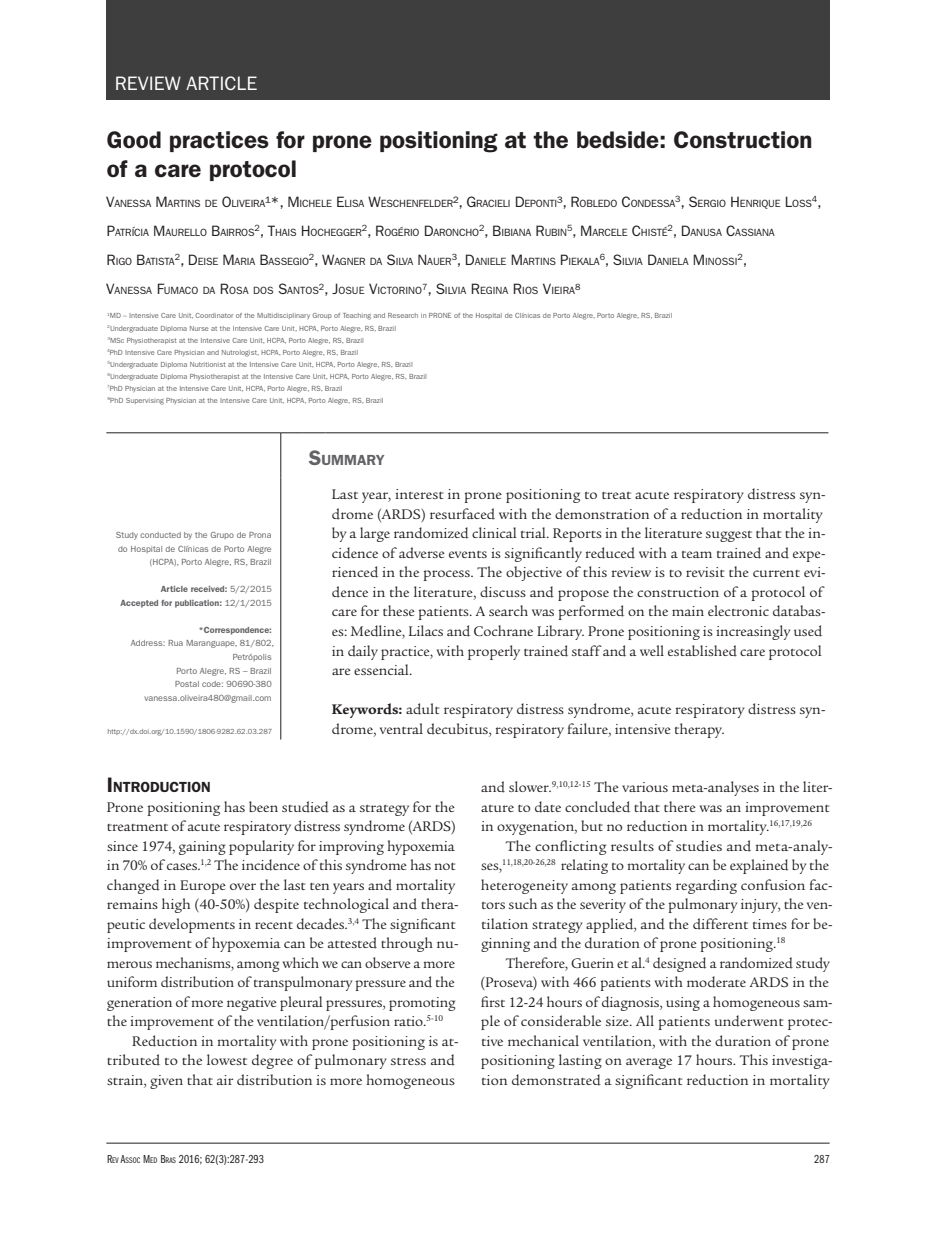
<style>
.page{position:relative;width:936px;height:1234px;background:#fff}
.page>*{position:absolute;margin:0;border:0;box-sizing:border-box;transform-origin:0 0}
.Seção_tit{font:600 24px/29.2px "ITC Franklin Gothic Std";color:#231f20}
.Seção{font:19.5px "ITC Franklin Gothic Std";color:#fff}
.Texto_s_recuo{font:15px/19.5px "Legacy Serif Std";color:#231f20}
.Texto_c__recuo{font:15px/19.5px "Legacy Serif Std";color:#231f20}
.Tit1{font:600 14.7px "ITC Franklin Gothic Std";color:#231f20}
.t1{font:600 14.7px "ITC Franklin Gothic Std";color:#636366}
.Cabeço_rodapé{font:12px "ITC Franklin Gothic Std Bk Cp";letter-spacing:.01em;color:#231f20}
.Seção_créditos{font:10.5px "ITC Franklin Gothic Std";letter-spacing:-.015em;color:#231f20}
.t2{font:9px/13.5px "ITC Franklin Gothic Std";color:#636366;text-align:right}
.t3{font:600 9px "ITC Franklin Gothic Std";color:#636366}
.Seção_créditos-2{font:9px "ITC Franklin Gothic Std";color:#231f20}
.Seção_titulação{font:7.5px "ITC Franklin Gothic Std";color:#636366}
.DOI{font:7.5px "ITC Franklin Gothic Std";letter-spacing:-.01em;color:#636366}
.s1{font-size:15px}
.s2{font-weight:400}
.s3{font-size:21px}
.s4{font-weight:700}
.s5{font-size:8.4px}
</style>
<div class="page">
<hr style="left:106px;top:99px;width:723px;height:1px;background:#231f20">
<hr style="left:106px;top:1142px;width:723px;height:1px;background:#231f20">
<div style="left:106px;top:0;width:723px;height:99px;background:#3e3e3f"></div>
<hr style="left:280px;top:433px;width:1px;height:40px;background:#231f20">
<hr style="left:280px;top:477px;width:1px;height:262px;background:#231f20">
<hr style="left:106px;top:432px;width:175px;height:1px;background:#231f20">
<svg style="left:281px;top:432px;width:44px;height:1px"></svg>
<hr style="left:325px;top:432px;width:503px;height:1px;background:#231f20">
<p class="Seção" style="left:115px;top:72px;width:144px">REVIEW ARTICLE</p>
<p class="Seção_tit" style="left:107px;top:125px;width:707px">Good practices for prone positioning at the bedside: Construction of a care protocol</p>
<p class="Seção_créditos" style="left:106px;top:197px;width:707px"><span class="s1">V</span>ANESSA <span class="s1">M</span>ARTINS DE <span class="s1">O</span>LIVEIRA<span class="s1">¹</span><span class="s1">*, M</span> ICHELE <span class="s1">E</span>LISA <span class="s1">W</span>ESCHENFELDER<span class="s1">²</span><span class="s1">, G</span>RACIELI <span class="s1">D</span>EPONTI<span class="s1">³</span><span class="s1">, R</span>OBLEDO <span class="s1">C</span>ONDESSA<sup>3</sup><span class="s1">, S</span>ERG IO <span class="s1">H</span> ENRIQUE <span class="s1">L</span>OSS</p>
<p class="Seção_créditos-2" style="left:811px;top:193px;width:11px">4<span class="s1">,</span></p>
<p class="Seção_créditos" style="left:107px;top:226px;width:669px"><span class="s1">P</span>ATRÍCIA <span class="s1">M</span>AURELLO <span class="s1">B</span>AIRROS<sup>2</sup><span class="s1">, T</span>HAIS <span class="s1">H</span> OCHEGG ER<sup>2</sup><span class="s1">, R</span>OGÉRIO <span class="s1">D</span>ARONCHO<sup>2</sup><span class="s1">, B</span>IBIANA <span class="s1">R</span>UBIN<sup>5</sup><span class="s1">, M</span>ARCELE <span class="s1">C</span>HISTÉ<sup>2</sup><span class="s1">, D</span>ANUSA <span class="s1">C</span>ASSIANA</p>
<p class="Seção_créditos" style="left:107px;top:255px;width:632px"><span class="s1">R</span>IGO <span class="s1">B</span>ATISTA<sup>2</sup><span class="s1">, D</span>EISE <span class="s1">M</span>ARIA <span class="s1">B</span>ASSEGIO<sup>2</sup><span class="s1">, W</span>AGNER DA <span class="s1">S</span>ILVA <span class="s1">N</span>AUER<sup>3</sup><span class="s1">, D</span>ANIELE <span class="s1">M</span>ARTINS <span class="s1">P</span>IEKALA<sup>6</sup><span class="s1">, S</span>ILVIA <span class="s1">D</span>ANIELA <span class="s1">M</span> INOSSI</p>
<p class="Seção_créditos-2" style="left:737px;top:252px;width:11px">2<span class="s1">,</span></p>
<p class="Seção_créditos" style="left:106px;top:285px;width:470px"><span class="s1">V</span>ANESSA <span class="s1">F</span>UMACO DA <span class="s1">R</span>OSA DOS <span class="s1">S</span>ANTOS<sup>2</sup><span class="s1">, J</span>OSUE <span class="s1">V</span>ICTORINO<sup>7</sup><span class="s1">, S</span>ILVIA <span class="s1">R</span>EGINA <span class="s1">R</span>IOS <span class="s1">V</span>IEIRA</p>
<p class="Seção_créditos-2" style="left:575px;top:281px;width:7px">8</p>
<p class="Seção_titulação" style="left:107px;top:311px;width:566px"><sup>1</sup>MD – Intensive Care Unit, Coordinator of the Multidisciplinary Group of Teaching and Research in PRONE of the Hospital de Clínicas de Porto Alegre, Porto Alegre, RS, Brazil</p>
<p class="Seção_titulação" style="left:107px;top:323px;width:290px"><sup>2</sup>Undergraduate Diploma Nurse at the Intensive Care Unit, HCPA, Porto Alegre, RS, Brazil</p>
<p class="Seção_titulação" style="left:107px;top:335px;width:258px"><sup>3</sup>MSc Physiotherapist at the Intensive Care Unit, HCPA, Porto Alegre, RS, Brazil</p>
<p class="Seção_titulação" style="left:107px;top:347px;width:253px"><sup>4</sup>PhD Intensive Care Physician and Nutrologist, HCPA, Porto Alegre, RS, Brazil</p>
<p class="Seção_titulação" style="left:107px;top:359px;width:307px"><sup>5</sup>Undergraduate Diploma Nutritionist at the Intensive Care Unit, HCPA, Porto Alegre, RS, Brazil</p>
<p class="Seção_titulação" style="left:107px;top:371px;width:321px"><sup>6</sup>Undergraduate Diploma Physiotherapist at the Intensive Care Unit, HCPA, Porto Alegre, RS, Brazil</p>
<p class="Seção_titulação" style="left:107px;top:383px;width:237px"><sup>7</sup>PhD Physician at the Intensive Care Unit, HCPA, Porto Alegre, RS, Brazil</p>
<p class="Seção_titulação" style="left:107px;top:395px;width:277px"><sup>8</sup>PhD Supervising Physician at the Intensive Care Unit, HCPA, Porto Alegre, RS, Brazil</p>
<p class="t2" style="left:116px;top:528px;width:157px">Study conducted by the Grupo de Prona do Hospital de Clínicas de Porto Alegre (HCPA), Porto Alegre, RS, Brazil</p>
<p class="t3" style="left:161px;top:584px;width:112px">Article received: <span class="s2">5/2/2015</span></p>
<p class="t3" style="left:120px;top:597px;width:153px">Accepted for publication: <span class="s2">12/1/2015</span></p>
<p class="t3" style="left:198px;top:624px;width:75px">*Correspondence:</p>
<p class="t2" style="left:131px;top:636px;width:145px">Address: Rua Maranguape, 81/802,</p>
<p class="t2" style="left:233px;top:650px;width:41px">Petrópolis</p>
<p class="t2" style="left:176px;top:663px;width:97px">Porto Alegre, RS – Brazil</p>
<p class="t2" style="left:175px;top:677px;width:98px">Postal code: 90690-380</p>
<p class="t2" style="left:144px;top:690px;width:129px">vanessa.oliveira480@gmail.com</p>
<p class="DOI" style="left:108px;top:726px;width:166px">http://dx.doi.org/10.1590/1806-9282.62.03.287</p>
<p class="t1" style="left:309px;top:451px;width:77px"><span class="s3">S</span>UMMARY</p>
<p class="Texto_s_recuo" style="left:331px;top:485px;width:495px">Last year, interest in prone positioning to treat acute respiratory distress syn&shy;drome (ARDS) resurfaced with the demonstration of a reduction in mortality by a large randomized clinical trial. Reports in the literature suggest that the in&shy;cidence of adverse events is significantly reduced with a team trained and expe&shy;rienced in the process. The objective of this review is to revisit the current evi&shy;dence in the literature, discuss and propose the construction of a protocol of care for these patients. A search was performed on the main electronic databas&shy;es: Medline, Lilacs and Cochrane Library. Prone positioning is increasingly used in daily practice, with properly trained staff and a well established care protocol are essencial.</p>
<p class="Texto_s_recuo" style="left:331px;top:699px;width:495px"><span class="s4">Keywords:</span> adult respiratory distress syndrome, acute respiratory distress syn&shy;drome, ventral decubitus, respiratory failure, intensive therapy.</p>
<p class="Tit1" style="left:107px;top:778px;width:106px"><span class="s3">I</span> NTRODUCTION</p>
<p class="Texto_s_recuo" style="left:106px;top:797px;width:353px">Prone positioning has been studied as a strategy for the treatment of acute respiratory distress syndrome (ARDS) since 1974, gaining popularity for improving hypoxemia in 70% of cases.<sup>1,2</sup> The incidence of this syndrome has not changed in Europe over the last ten years and mortality remains high (40-50%) despite technological and thera&shy;peutic developments in recent decades.<sup>3,4</sup> The significant improvement of hypoxemia can be attested through nu&shy;merous mechanisms, among which we can observe a more uniform distribution of transpulmonary pressure and the generation of more negative pleural pressures, promoting the improvement of the ventilation/perfusion ratio.<sup>5-10</sup></p>
<p class="Texto_c__recuo" style="left:107px;top:1031px;width:353px;text-indent:25px">Reduction in mortality with prone positioning is at&shy;tributed to the lowest degree of pulmonary stress and strain, given that air distribution is more homogeneous</p>
<p class="Texto_c__recuo" style="left:481px;top:777px;width:353px">and slower.<sup>9,10,12-15</sup> The various meta-analyses in the liter&shy;ature to date concluded that there was an improvement in oxygenation, but no reduction in mortality.<sup>16,17,19,26</sup></p>
<p class="Texto_c__recuo" style="left:481px;top:836px;width:353px;text-indent:25px">The conflicting results of studies and meta-analy&shy;ses,<sup>11,18,20-26,28</sup> relating to mortality can be explained by the heterogeneity among patients regarding confusion fac&shy;tors such as the severity of the pulmonary injury, the ven&shy;tilation strategy applied, and the different times for be&shy;ginning and the duration of prone positioning.<sup>18</sup></p>
<p class="Texto_c__recuo" style="left:480px;top:953px;width:354px;text-indent:25px">Therefore, Guerin et al.<sup>4</sup> designed a randomized study (Proseva) with 466 patients with moderate ARDS in the first 12-24 hours of diagnosis, using a homogeneous sam&shy;ple of considerable size. All patients underwent protec&shy;tive mechanical ventilation, with the duration of prone positioning lasting on average 17 hours. This investiga&shy;tion demonstrated a significant reduction in mortality</p>
<p class="Cabeço_rodapé" style="left:107px;top:1151px;width:158px">R<span class="s5">EV</span> A<span class="s5">SSOC</span> M <span class="s5">ED</span> B<span class="s5">RAS</span> 2016; 62(3):287-293</p>
<p class="Cabeço_rodapé" style="left:814px;top:1151px;width:17px">287</p>
</div>
